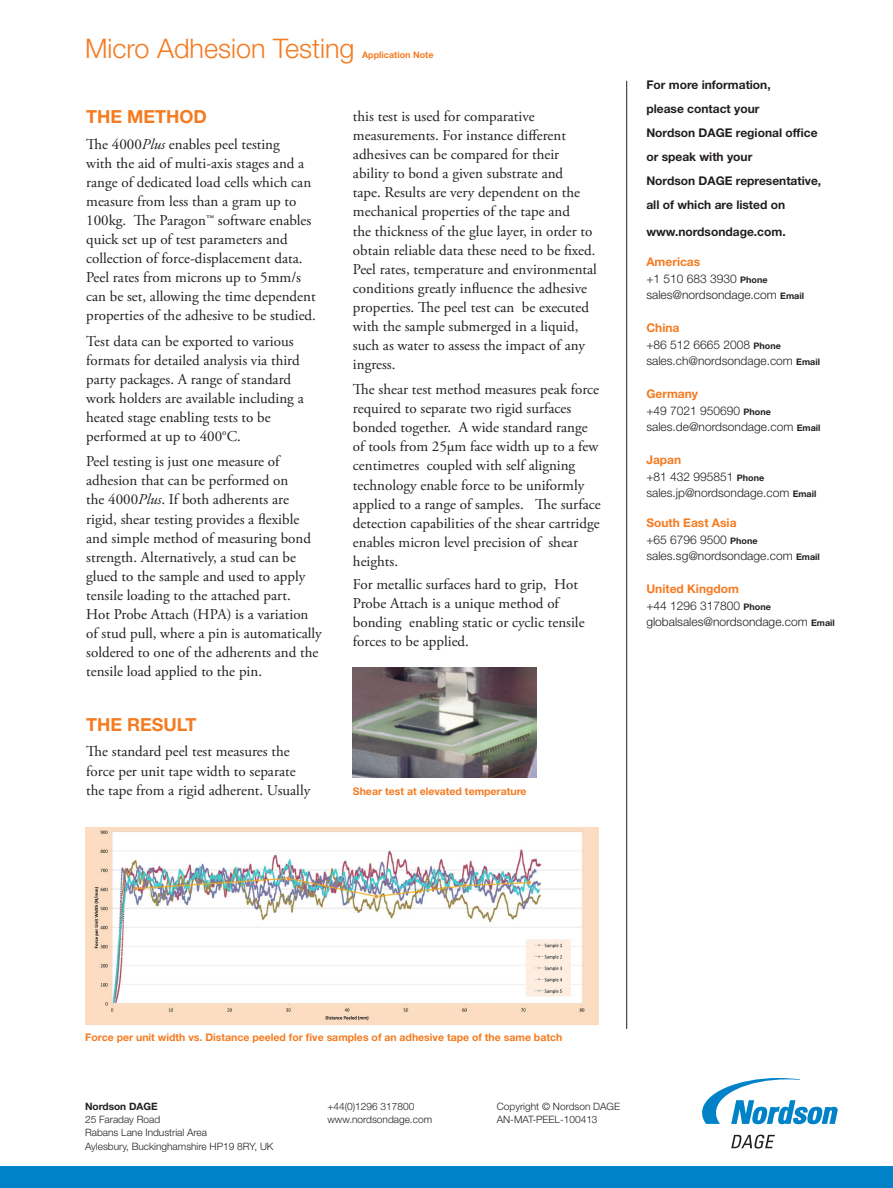
<style>
.page{position:relative;width:893px;height:1188px;background:#fff}
.page>*{position:absolute;margin:0;border:0;box-sizing:border-box;transform-origin:0 0}
.t1{font:300 27px "Helvetica Neue LT Std";color:#f47b21}
.t2{font:700 18px "Helvetica Neue LT Std";color:#f47b21}
.t3{font:15px/19px "Adobe Garamond Pro";color:#231f20}
.t4{font:300 12px/16.5px "Helvetica Neue LT Std";color:#231f20}
.t5{font:700 12px/24px "Helvetica Neue LT Std";color:#231f20}
.t6{font:700 10.5px "Helvetica Neue LT Std";color:#f47b21}
.t7{font:300 10.2px/13px "Helvetica Neue LT Std";color:#231f20}
.t8{font:700 10.2px "Helvetica Neue LT Std";color:#231f20}
.t9{font:700 9px "Helvetica Neue LT Std";color:#f47b21}
.s1{font-style:italic}
.s2{font-size:14.7px}
.s3{font-weight:700;color:#f47b21}
.s4{font-weight:700;font-size:9px}
</style>
<div class="page">
<hr style="left:626px;top:81px;width:1px;height:948px;background:#231f20">
<img style="left:85px;top:827px;width:513px;height:198px">
<img style="left:353px;top:667px;width:184px;height:110px">
<div style="left:0;top:1167px;width:893px;height:21px;background:#0082c8"></div>
<svg style="left:731px;top:1135px;width:44px;height:14px"></svg>
<svg style="left:702px;top:1078px;width:136px;height:46px"></svg>
<h1 class="t1" style="left:85px;top:31px;width:271px">Micro Adhesion Testing</h1>
<p class="t9" style="left:362px;top:49px;width:73px">Application Note</p>
<p class="t2" style="left:86px;top:106px;width:122px">THE METHOD</p>
<p class="t3" style="left:86px;top:135px;width:231px">The 4000<span class="s1">Plus</span> enables peel testing<br>with the aid of multi-axis stages and a range of dedicated load cells which can measure from less than a gram up to 100kg. The Paragon<span class="s2">™</span> software enables quick set up of test parameters and collection of force-displacement data.<br>Peel rates from microns up to 5mm/s can be set, allowing the time dependent properties of the adhesive to be studied.</p>
<p class="t3" style="left:86px;top:332px;width:219px">Test data can be exported to various formats for detailed analysis via third party packages. A range of standard work holders are available including a heated stage enabling tests to be performed at up to 400°C.</p>
<p class="t3" style="left:86px;top:453px;width:237px">Peel testing is just one measure of adhesion that can be performed on<br>the 4000<span class="s1">Plus</span>. If both adherents are rigid, shear testing provides a flexible and simple method of measuring bond strength. Alternatively, a stud can be glued to the sample and used to apply tensile loading to the attached part.<br>Hot Probe Attach (HPA) is a variation of stud pull, where a pin is automatically soldered to one of the adherents and the tensile load applied to the pin.</p>
<p class="t2" style="left:86px;top:713px;width:112px">THE RESULT</p>
<p class="t3" style="left:86px;top:743px;width:226px">The standard peel test measures the force per unit tape width to separate the tape from a rigid adherent. Usually</p>
<p class="t3" style="left:353px;top:107px;width:245px">this test is used for comparative measurements. For instance different adhesives can be compared for their ability to bond a given substrate and<br>tape. Results are very dependent on the mechanical properties of the tape and<br>the thickness of the glue layer, in order to obtain reliable data these need to be fixed.<br>Peel rates, temperature and environmental conditions greatly influence the adhesive properties. The peel test can be executed with the sample submerged in a liquid, such as water to assess the impact of any ingress.</p>
<p class="t3" style="left:353px;top:381px;width:249px">The shear test method measures peak force required to separate two rigid surfaces bonded together. A wide standard range of tools from 25µm face width up to a few centimetres coupled with self aligning technology enable force to be uniformly applied to a range of samples. The surface detection capabilities of the shear cartridge enables micron level precision of shear heights.</p>
<p class="t3" style="left:353px;top:575px;width:233px">For metallic surfaces hard to grip, Hot Probe Attach is a unique method of bonding enabling static or cyclic tensile forces to be applied.</p>
<p class="t6" style="left:353px;top:785px;width:175px">Shear test at elevated temperature</p>
<p class="t5" style="left:646px;top:73px;width:176px">For more information,<br>please contact your<br>Nordson DAGE regional office or speak with your<br>Nordson DAGE representative, all of which are listed on</p>
<p class="t5" style="left:646px;top:220px;width:141px">www.nordsondage.com.</p>
<p class="t4" style="left:646px;top:254px;width:159px"><span class="s3">Americas<br></span>+1 510 683 3930 <span class="s4">Phone </span>sales@nordsondage.com <span class="s4">Email</span></p>
<p class="t4" style="left:646px;top:320px;width:175px"><span class="s3">China<br></span>+86 512 6665 2008 <span class="s4">Phone </span>sales.ch@nordsondage.com <span class="s4">Email</span></p>
<p class="t4" style="left:646px;top:386px;width:176px"><span class="s3">Germany<br></span>+49 7021 950690 <span class="s4">Phone </span>sales.de@nordsondage.com <span class="s4">Email</span></p>
<p class="t4" style="left:646px;top:452px;width:172px"><span class="s3">Japan<br></span>+81 432 995851 <span class="s4">Phone </span>sales.jp@nordsondage.com <span class="s4">Email</span></p>
<p class="t4" style="left:646px;top:515px;width:175px"><span class="s3">South East Asia<br></span>+65 6796 9500 <span class="s4">Phone </span>sales.sg@nordsondage.com <span class="s4">Email</span></p>
<p class="t4" style="left:646px;top:581px;width:190px"><span class="s3">United Kingdom<br></span>+44 1296 317800 <span class="s4">Phone </span>globalsales@nordsondage.com <span class="s4">Email</span></p>
<p class="t6" style="left:85px;top:1031px;width:479px">Force per unit width vs. Distance peeled for five samples of an adhesive tape of the same batch</p>
<p class="t8" style="left:85px;top:1100px;width:74px">Nordson DAGE</p>
<p class="t7" style="left:85px;top:1113px;width:190px">25 Faraday Road<br>Rabans Lane Industrial Area<br>Aylesbury, Buckinghamshire HP19 8RY, UK</p>
<p class="t7" style="left:327px;top:1100px;width:106px">+44(0)1296 317800 www.nordsondage.com</p>
<p class="t7" style="left:497px;top:1100px;width:125px">Copyright © Nordson DAGE<br>AN-MAT-PEEL-100413</p>
</div>
